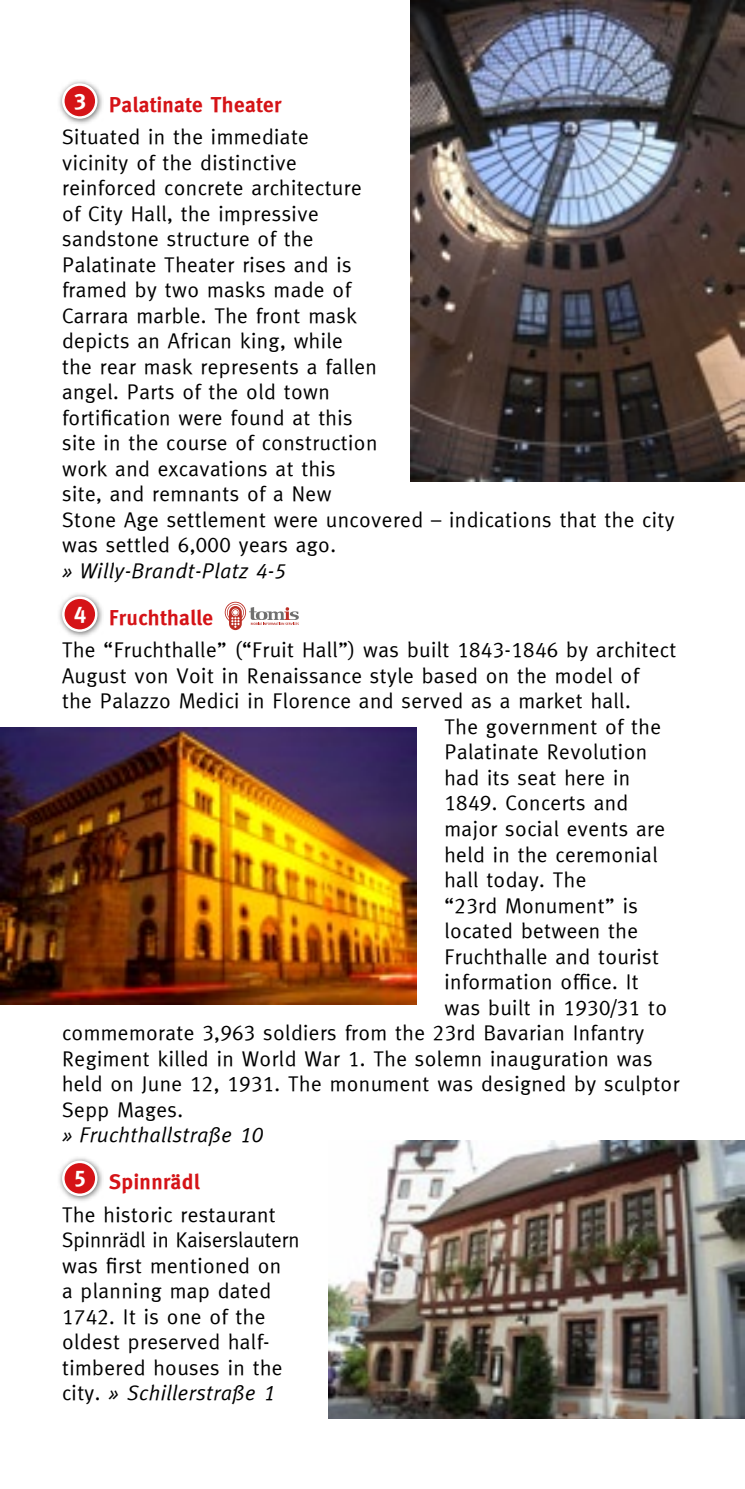
<style>
.page{position:relative;width:745px;height:1489px;background:#fff}
.page>*{position:absolute;margin:0;border:0;box-sizing:border-box;transform-origin:0 0}
.t1{font:21.25px/25.5px "Meta KL";letter-spacing:.02em;color:#000}
.t2{font:21.25px "Meta KL Italic";letter-spacing:.02em;color:#000}
.t3{font:21.25px "Meta KL Bold";letter-spacing:.02em;color:#d51317}
.s1{font-size:22.5px;color:#fff}
.s2{font-family:"Meta KL"}
</style>
<div class="page">
<img style="left:744px;top:0;width:1px;height:1419px">
<div style="left:57px;top:79px;width:47px;height:46px;background:#000;opacity:.6"></div>
<div style="left:63px;top:85px;width:33px;height:32px;background:#d51317;border-radius:50%"></div>
<div style="left:62px;top:83px;width:35px;height:36px;border:2px solid #fff;border-radius:50%"></div>
<div style="left:57px;top:592px;width:47px;height:46px;background:#000;opacity:.6"></div>
<div style="left:63px;top:597px;width:33px;height:33px;background:#d51317;border-radius:50%"></div>
<div style="left:62px;top:596px;width:35px;height:36px;border:2px solid #fff;border-radius:50%"></div>
<svg style="left:224px;top:601px;width:74px;height:29px"></svg>
<div style="left:57px;top:1155px;width:47px;height:47px;background:#000;opacity:.6"></div>
<div style="left:63px;top:1161px;width:33px;height:33px;background:#d51317;border-radius:50%"></div>
<div style="left:62px;top:1160px;width:35px;height:35px;border:2px solid #fff;border-radius:50%"></div>
<img style="left:0;top:727px;width:416px;height:277px">
<img style="left:328px;top:1140px;width:416px;height:277px">
<img style="left:410px;top:0;width:334px;height:482px">
<p class="t3" style="left:74px;top:92px;width:208px"><span class="s1">3</span> Palatinate Theater</p>
<p class="t1" style="left:62px;top:124px;width:613px">Situated in the immediate<br>vicinity of the distinctive<br>reinforced concrete architecture<br>of City Hall, the impressive<br>sandstone structure of the<br>Palatinate Theater rises and is<br>framed by two masks made of<br>Carrara marble. The front mask<br>depicts an African king, while<br>the rear mask represents a fallen<br>angel. Parts of the old town<br>fortification were found at this<br>site in the course of construction<br>work and excavations at this<br>site, and remnants of a New<br>Stone Age settlement were uncovered – indications that the city was settled 6,000 years ago.</p>
<p class="t2" style="left:62px;top:558px;width:225px">» Willy-Brandt-Platz 4-5</p>
<p class="t3" style="left:74px;top:605px;width:141px"><span class="s1">4</span> Fruchthalle</p>
<p class="t1" style="left:62px;top:637px;width:615px">The “Fruchthalle” (“Fruit Hall”) was built 1843-1846 by architect</p>
<p class="t1" style="left:62px;top:662px;width:578px">August von Voit in Renaissance style based on the model of</p>
<p class="t1" style="left:62px;top:688px;width:569px">the Palazzo Medici in Florence and served as a market hall.</p>
<p class="t1" style="left:444px;top:713px;width:218px">The government of the</p>
<p class="t1" style="left:444px;top:739px;width:204px">Palatinate Revolution</p>
<p class="t1" style="left:444px;top:764px;width:187px">had its seat here in</p>
<p class="t1" style="left:444px;top:790px;width:185px">1849. Concerts and</p>
<p class="t1" style="left:444px;top:815px;width:222px">major social events are</p>
<p class="t1" style="left:444px;top:841px;width:214px">held in the ceremonial</p>
<p class="t1" style="left:444px;top:866px;width:143px">hall today. The</p>
<p class="t1" style="left:444px;top:892px;width:195px">“23rd Monument” is</p>
<p class="t1" style="left:444px;top:917px;width:195px">located between the</p>
<p class="t1" style="left:444px;top:943px;width:216px">Fruchthalle and tourist</p>
<p class="t1" style="left:444px;top:968px;width:195px">information office. It</p>
<p class="t1" style="left:444px;top:994px;width:224px">was built in 1930/31 to</p>
<p class="t1" style="left:62px;top:1019px;width:583px">commemorate 3,963 soldiers from the 23rd Bavarian Infantry</p>
<p class="t1" style="left:62px;top:1045px;width:591px">Regiment killed in World War 1. The solemn inauguration was</p>
<p class="t1" style="left:62px;top:1070px;width:618px">held on June 12, 1931. The monument was designed by sculptor</p>
<p class="t1" style="left:62px;top:1096px;width:122px">Sepp Mages.</p>
<p class="t2" style="left:62px;top:1122px;width:202px">» Fruchthallstraße 10</p>
<p class="t3" style="left:74px;top:1169px;width:127px"><span class="s1">5</span> Spinnrädl</p>
<p class="t1" style="left:62px;top:1201px;width:239px">The historic restaurant<br>Spinnrädl in Kaiserslautern was first mentioned on<br>a planning map dated<br>1742. It is one of the oldest preserved half&shy;timbered houses in the</p>
<p class="t2" style="left:62px;top:1380px;width:214px"><span class="s2">city.</span> » Schillerstraße 1</p>
</div>
